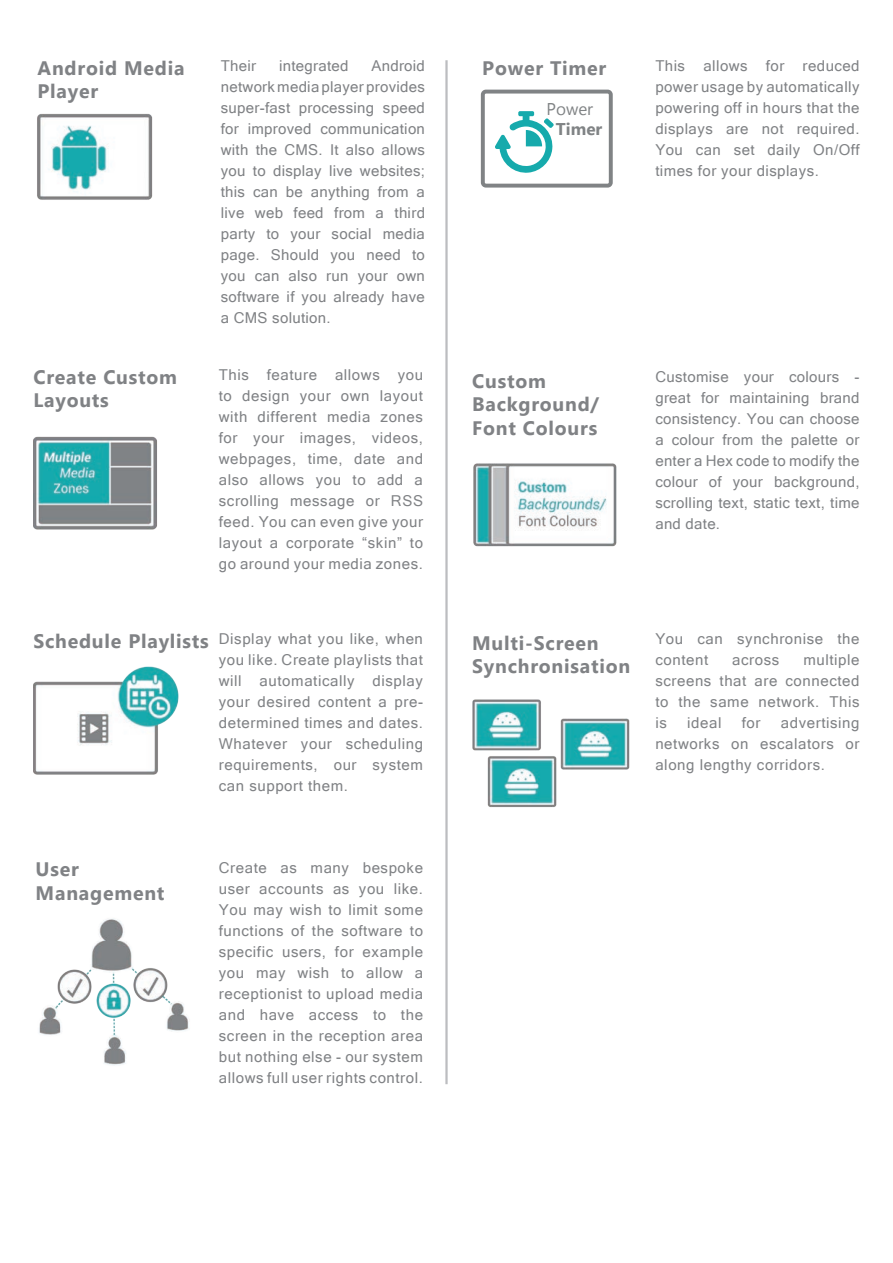
<style>
.page{position:relative;width:893px;height:1263px;background:#fff}
.page>*{position:absolute;margin:0;border:0;box-sizing:border-box;transform-origin:0 0}
.t1{font:700 19.5px/23.4px "Microsoft Tai Le";letter-spacing:.04em;color:#808285}
.t2{font:16.95px "Microsoft Tai Le";color:#808385}
.t3{font:700 16.95px "Microsoft Tai Le";color:#808385}
.t4{font:15px/21px "Microsoft Sans Serif";letter-spacing:.04em;color:#808285;text-align:justify}
.t5{font:15px "Microsoft Sans Serif";letter-spacing:.02em;color:#808285}
</style>
<div class="page">
<img style="left:37px;top:114px;width:116px;height:86px">
<div style="left:481px;top:90px;width:132px;height:98px;border:4px solid #808385;border-radius:3px"></div>
<svg style="left:495px;top:111px;width:59px;height:62px"></svg>
<hr style="left:445px;top:60px;width:3px;height:1024px;background:#bcbdc0">
<img style="left:33px;top:436px;width:124px;height:94px">
<img style="left:33px;top:666px;width:146px;height:109px">
<img style="left:473px;top:463px;width:144px;height:84px">
<img style="left:39px;top:918px;width:150px;height:147px">
<img style="left:472px;top:699px;width:158px;height:108px">
<hr style="left:892px;top:240px;width:1px;height:48px;background:#16aaac">
<h1 class="t1" style="left:38px;top:58px;width:148px">Android Media<br>Player</h1>
<p class="t4" style="left:655px;top:55px;width:206px">This allows for reduced power usage by automatically powering off in hours that the displays are not required.<br>You can set daily On/Off times for your displays.</p>
<p class="t4" style="left:221px;top:55px;width:206px;text-indent:151px">Android network media player provides super-fast processing speed for improved communication with the CMS. It also allows you to display live websites; this can be anything from a live web feed from a third party to your social media page. Should you need to you can also run your own software if you already have a CMS solution.</p>
<p class="t4" style="left:221px;top:55px;width:37px">Their</p>
<p class="t5" style="left:279px;top:56px;width:71px">integrated</p>
<h1 class="t1" style="left:482px;top:58px;width:126px">Power Timer</h1>
<p class="t2" style="left:547px;top:99px;width:48px">Power</p>
<p class="t3" style="left:556px;top:119px;width:48px">Timer</p>
<h1 class="t1" style="left:33px;top:367px;width:145px">Create Custom<br>Layouts</h1>
<p class="t4" style="left:219px;top:364px;width:206px">This feature allows you to design your own layout with different media zones for your images, videos, webpages, time, date and also allows you to add a scrolling message or RSS feed. You can even give your layout a corporate “skin” to go around your media zones.</p>
<h1 class="t1" style="left:33px;top:631px;width:177px">Schedule Playlists</h1>
<p class="t4" style="left:219px;top:628px;width:206px">Display what you like, when you like. Create playlists that will automatically display your desired content a pre&shy;determined times and dates.<br>Whatever your scheduling requirements, our system can support them.</p>
<h1 class="t1" style="left:36px;top:859px;width:130px">User<br>Management</h1>
<p class="t4" style="left:219px;top:856px;width:206px">Create as many bespoke user accounts as you like.<br>You may wish to limit some functions of the software to specific users, for example you may wish to allow a receptionist to upload media and have access to the screen in the reception area but nothing else - our system allows full user rights control.</p>
<h1 class="t1" style="left:472px;top:370px;width:129px">Custom<br>Background/<br>Font Colours</h1>
<p class="t4" style="left:655px;top:366px;width:206px">Customise your colours - great for maintaining brand consistency. You can choose a colour from the palette or enter a Hex code to modify the colour of your background, scrolling text, static text, time and date.</p>
<h1 class="t1" style="left:472px;top:633px;width:160px">Multi-Screen<br>Synchronisation</h1>
<p class="t4" style="left:655px;top:628px;width:206px">You can synchronise the content</p>
<p class="t4" style="left:655px;top:649px;width:206px;text-indent:148px">multiple screens that are connected to the same network. This is</p>
<p class="t4" style="left:732px;top:649px;width:49px">across</p>
<p class="t4" style="left:687px;top:712px;width:36px">ideal</p>
<p class="t4" style="left:742px;top:712px;width:20px">for</p>
<p class="t4" style="left:655px;top:712px;width:206px;text-indent:125px">advertising networks on escalators or along lengthy corridors.</p>
</div>
